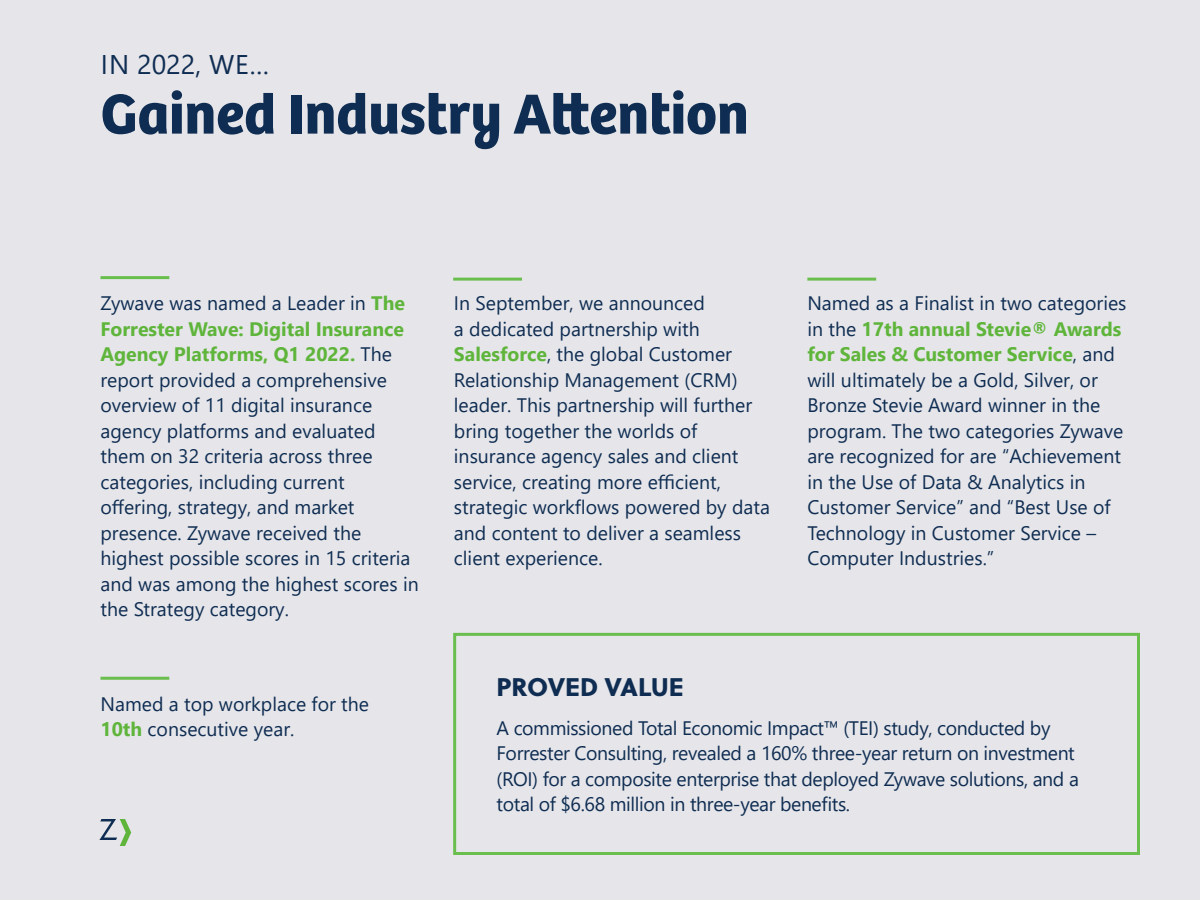
<style>
.page{position:relative;width:1200px;height:900px;background:#e6e6ea}
.page>*{position:absolute;margin:0;border:0;box-sizing:border-box;transform-origin:0 0}
.t1{font:700 58.5px "Bree";color:#0f2d52}
.t2{font:27px "Segoe UI";color:#0f2d52}
.t3{font:25.5px "Soleil Xb";letter-spacing:-.005em;color:#0f2d52}
.t4{font:19.5px/25.5px "Segoe UI";color:#0f2d52}
.t5{font:19.5px/25.5px "Segoe UI";letter-spacing:-.02em;color:#0f2d52}
.s1{font-weight:700;color:#5fb53b}
</style>
<div class="page">
<div style="left:453px;top:633px;width:687px;height:222px;border:3px solid #6abe4e"></div>
<hr style="left:100px;top:276px;width:69px;height:3px;background:#6abe4e">
<hr style="left:100px;top:677px;width:69px;height:3px;background:#6abe4e">
<hr style="left:453px;top:278px;width:69px;height:3px;background:#6abe4e">
<hr style="left:807px;top:278px;width:69px;height:3px;background:#6abe4e">
<svg style="left:99px;top:819px;width:32px;height:27px"></svg>
<h2 class="t2" style="left:101px;top:39px;width:170px">IN 2022, WE…</h2>
<h1 class="t1" style="left:100px;top:68px;width:650px">Gained Industry Attention</h1>
<p class="t4" style="left:100px;top:289px;width:320px">Zywave was named a Leader in <span class="s1">The<br>Forrester Wave: Digital Insurance<br>Agency Platforms, Q1 2022.</span> The report provided a comprehensive overview of 11 digital insurance agency platforms and evaluated them on 32 criteria across three categories, including current offering, strategy, and market presence. Zywave received the highest possible scores in 15 criteria and was among the highest scores in the Strategy category.</p>
<p class="t4" style="left:454px;top:289px;width:318px">In September, we announced<br>a dedicated partnership with<br><span class="s1">Salesforce</span>, the global Customer<br>Relationship Management (CRM) leader. This partnership will further bring together the worlds of insurance agency sales and client service, creating more efficient, strategic workflows powered by data and content to deliver a seamless client experience.</p>
<p class="t4" style="left:807px;top:289px;width:321px">Named as a Finalist in two categories in the <span class="s1">17th annual Stevie® Awards for Sales &amp; Customer Service</span>, and will ultimately be a Gold, Silver, or Bronze Stevie Award winner in the program. The two categories Zywave are recognized for are “Achievement in the Use of Data &amp; Analytics in Customer Service” and “Best Use of Technology in Customer Service – Computer Industries.”</p>
<p class="t4" style="left:101px;top:689px;width:270px">Named a top workplace for the<br><span class="s1">10th</span> consecutive year.</p>
<h3 class="t3" style="left:497px;top:667px;width:189px">PROVED VALUE</h3>
<p class="t5" style="left:497px;top:713px;width:584px">A commissioned Total Economic Impact™ (TEI) study, conducted by Forrester Consulting, revealed a 160% three-year return on investment (ROI) for a composite enterprise that deployed Zywave solutions, and a total of $6.68 million in three-year benefits.</p>
</div>
